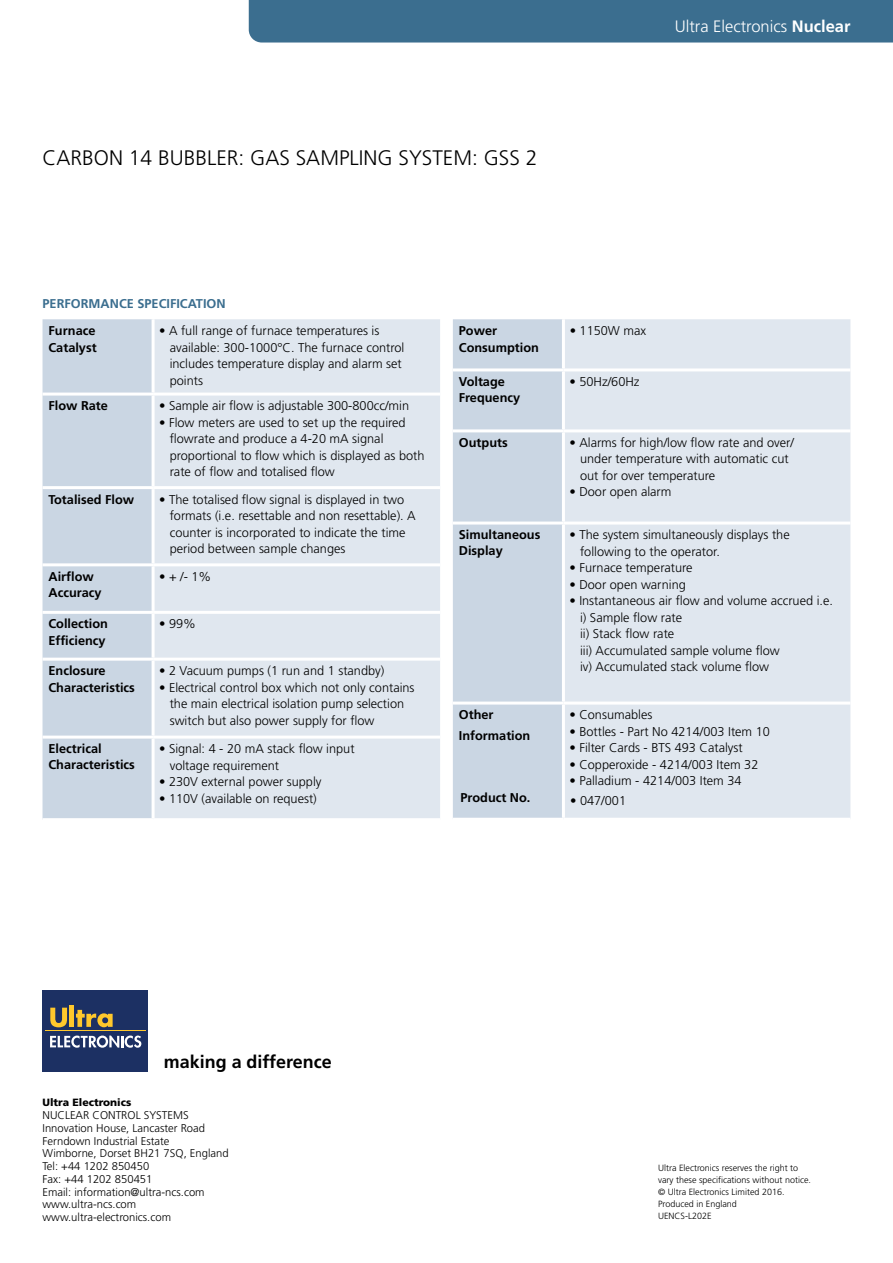
<style>
.page{position:relative;width:893px;height:1263px;background:#fff}
.page>*{position:absolute;margin:0;border:0;box-sizing:border-box;transform-origin:0 0}
.t1{font:300 21px "Frutiger";color:#000}
.t2{font:700 17.85px "Frutiger";color:#000}
.t3{font:300 16.5px "Frutiger";color:#fff}
.t4{font:300 12.75px/16.5px "Frutiger";color:#000}
.t5{font:700 12.75px/16.5px "Frutiger";color:#000}
.t6{font:700 12.75px "Frutiger";color:#3b6e8f}
.t7{font:700 12.75px "Frutiger LT Std";color:#000}
.t8{font:300 12.75px "Frutiger LT Std";color:#000}
.t9{font:300 11.25px/12.8px "Frutiger";color:#000}
.t10{font:900 10.5px "Frutiger";color:#000}
.t11{font:300 9px/12px "Frutiger";color:#000}
.s1{font-weight:700}
.s2{font-family:"Frutiger"}
</style>
<div class="page">
<div style="left:249px;top:0;width:644px;height:43px;background:#3b6e8f"></div>
<div style="left:43px;top:990px;width:105px;height:82px;background:#1c3063"></div>
<svg style="left:50px;top:1035px;width:91px;height:13px"></svg>
<svg style="left:50px;top:1008px;width:17px;height:19px"></svg>
<div style="left:69px;top:1006px;width:5px;height:21px;background:#ffc82c"></div>
<svg style="left:76px;top:1010px;width:37px;height:17px"></svg>
<hr style="left:45px;top:1030px;width:101px;height:1px;background:#ffc82c">
<div style="left:43px;top:319px;width:109px;height:499px;background:#cad6e3"></div>
<div style="left:155px;top:319px;width:285px;height:499px;background:#e0e7ef"></div>
<hr style="left:43px;top:393px;width:110px;height:3px;background:#fff">
<hr style="left:153px;top:393px;width:287px;height:3px;background:#fff">
<hr style="left:43px;top:486px;width:110px;height:3px;background:#fff">
<hr style="left:153px;top:486px;width:287px;height:3px;background:#fff">
<hr style="left:43px;top:563px;width:110px;height:3px;background:#fff">
<hr style="left:153px;top:563px;width:287px;height:3px;background:#fff">
<hr style="left:43px;top:611px;width:110px;height:3px;background:#fff">
<hr style="left:153px;top:611px;width:287px;height:3px;background:#fff">
<hr style="left:43px;top:658px;width:110px;height:3px;background:#fff">
<hr style="left:153px;top:658px;width:287px;height:3px;background:#fff">
<hr style="left:43px;top:736px;width:110px;height:3px;background:#fff">
<hr style="left:153px;top:736px;width:287px;height:3px;background:#fff">
<div style="left:453px;top:319px;width:109px;height:499px;background:#cad6e3"></div>
<div style="left:565px;top:319px;width:285px;height:499px;background:#e0e7ef"></div>
<hr style="left:453px;top:368px;width:110px;height:3px;background:#fff">
<hr style="left:563px;top:368px;width:287px;height:3px;background:#fff">
<hr style="left:453px;top:429px;width:110px;height:3px;background:#fff">
<hr style="left:563px;top:429px;width:287px;height:3px;background:#fff">
<hr style="left:453px;top:521px;width:110px;height:3px;background:#fff">
<hr style="left:563px;top:521px;width:287px;height:3px;background:#fff">
<hr style="left:453px;top:701px;width:110px;height:3px;background:#fff">
<hr style="left:563px;top:701px;width:287px;height:3px;background:#fff">
<h1 class="t1" style="left:43px;top:146px;width:140px">Carbon 14 Bubble</h1>
<h1 class="t1" style="left:227px;top:146px;width:312px">r: Gas Sampling System: GSS 2</h1>
<p class="t6" style="left:43px;top:296px;width:16px">Perfor</p>
<p class="t6" style="left:89px;top:296px;width:22px">mance</p>
<p class="t6" style="left:137px;top:296px;width:15px">Specification</p>
<p class="t3" style="left:675px;top:17px;width:177px">Ultra Electronics <span class="s1">Nuclear</span></p>
<p class="t5" style="left:49px;top:322px;width:50px">Furnace<br>Catalyst</p>
<p class="t4" style="left:170px;top:323px;width:236px;text-indent:-11px">• A full range of furnace temperatures is available: 300-1000°C. The furnace control includes temperature display and alarm set points</p>
<p class="t5" style="left:49px;top:397px;width:61px">Flow Rate</p>
<p class="t4" style="left:159px;top:397px;width:252px">• Sample air flow is adjustable 300-800cc/min</p>
<p class="t4" style="left:170px;top:414px;width:256px;text-indent:-11px">• Flow meters are used to set up the required flowrate and produce a 4-20 mA signal proportional to flow which is displayed as both rate of flow and totalised flow</p>
<p class="t5" style="left:49px;top:491px;width:87px">Totalised Flow</p>
<p class="t4" style="left:170px;top:491px;width:248px;text-indent:-11px">• The totalised flow signal is displayed in two formats (i.e. resettable and non resettable). A counter is incorporated to indicate the time period between sample changes</p>
<p class="t5" style="left:49px;top:568px;width:55px">Airflow<br>Accuracy</p>
<p class="t4" style="left:159px;top:568px;width:54px">• + /- 1%</p>
<p class="t5" style="left:49px;top:615px;width:61px">Collection<br>Efficiency</p>
<p class="t4" style="left:159px;top:616px;width:38px">• 99%</p>
<p class="t5" style="left:49px;top:662px;width:88px">Enclosure<br>Characteristics</p>
<p class="t4" style="left:159px;top:662px;width:227px">• 2 Vacuum pumps (1 run and 1 standby)</p>
<p class="t4" style="left:170px;top:679px;width:246px;text-indent:-11px">• Electrical control box which not only contains the main electrical isolation pump selection switch but also power supply for flow</p>
<p class="t7" style="left:49px;top:741px;width:55px"><span class="s2">E</span>lectrical</p>
<p class="t5" style="left:49px;top:757px;width:88px">Characteristics</p>
<p class="t4" style="left:170px;top:740px;width:186px;text-indent:-11px">• Signal: 4 - 20 mA stack flow input voltage requirement</p>
<p class="t4" style="left:159px;top:773px;width:164px">• 230V external power supply</p>
<p class="t4" style="left:159px;top:790px;width:159px">• 110V (available on request)</p>
<p class="t5" style="left:459px;top:322px;width:82px">Power<br>Consumption</p>
<p class="t8" style="left:570px;top:323px;width:78px"><span class="s2">•</span> 1150W max</p>
<p class="t5" style="left:459px;top:373px;width:63px">Voltage<br>Frequency</p>
<p class="t4" style="left:569px;top:373px;width:72px">• 50Hz/60Hz</p>
<p class="t5" style="left:459px;top:434px;width:50px">Outputs</p>
<p class="t4" style="left:580px;top:434px;width:215px;text-indent:-11px">• Alarms for high/low flow rate and over/ under temperature with automatic cut out for over temperature</p>
<p class="t4" style="left:569px;top:484px;width:104px">• Door open alarm</p>
<p class="t5" style="left:459px;top:526px;width:83px">Simultaneous<br>Display</p>
<p class="t4" style="left:580px;top:526px;width:211px;text-indent:-11px">• The system simultaneously displays the following to the operator.</p>
<p class="t4" style="left:569px;top:559px;width:125px">• Furnace temperature</p>
<p class="t4" style="left:569px;top:576px;width:118px">• Door open warning</p>
<p class="t4" style="left:580px;top:592px;width:254px;text-indent:-11px">• Instantaneous air flow and volume accrued i.e. i) Sample flow rate<br>ii) Stack flow rate<br>iii) Accumulated sample volume flow<br>iv) Accumulated stack volume flow</p>
<p class="t5" style="left:459px;top:704px;width:73px;line-height:20.7px">Other<br>Information</p>
<p class="t4" style="left:569px;top:706px;width:84px">• Consumables</p>
<p class="t4" style="left:569px;top:723px;width:202px">• Bottles - Part No 4214/003 Item 10</p>
<p class="t4" style="left:569px;top:739px;width:175px">• Filter Cards - BTS 493 Catalyst</p>
<p class="t4" style="left:569px;top:756px;width:190px">• Copperoxide - 4214/003 Item 32</p>
<p class="t4" style="left:569px;top:772px;width:174px">• Palladium - 4214/003 Item 34</p>
<p class="t7" style="left:460px;top:790px;width:72px">Product No.</p>
<p class="t8" style="left:570px;top:793px;width:57px"><span class="s2">•</span> 047/001</p>
<h2 class="t2" style="left:164px;top:1051px;width:169px">making a difference</h2>
<p class="t10" style="left:43px;top:1096px;width:90px">Ultra Electronics</p>
<p class="t9" style="left:43px;top:1109px;width:8px">Nuclea</p>
<p class="t9" style="left:43px;top:1109px;width:188px;text-indent:41px">r Control Syste ms<br>Innovation House, Lancaster Road<br>Ferndown Industrial Estate<br>Wimborne, Dorset BH21 7SQ, England<br>Tel: +44 1202 850450<br>Fax: +44 1202 850451<br>Email: information@ultra-ncs.com www.ultra-ncs.com www.ultra-electronics.com</p>
<p class="t11" style="left:658px;top:1162px;width:154px">Ultra Electronics reserves the right to vary these specifications without notice. © Ultra Electronics Limited 2016.<br>Produced in England<br>UENCS-L202E</p>
</div>
